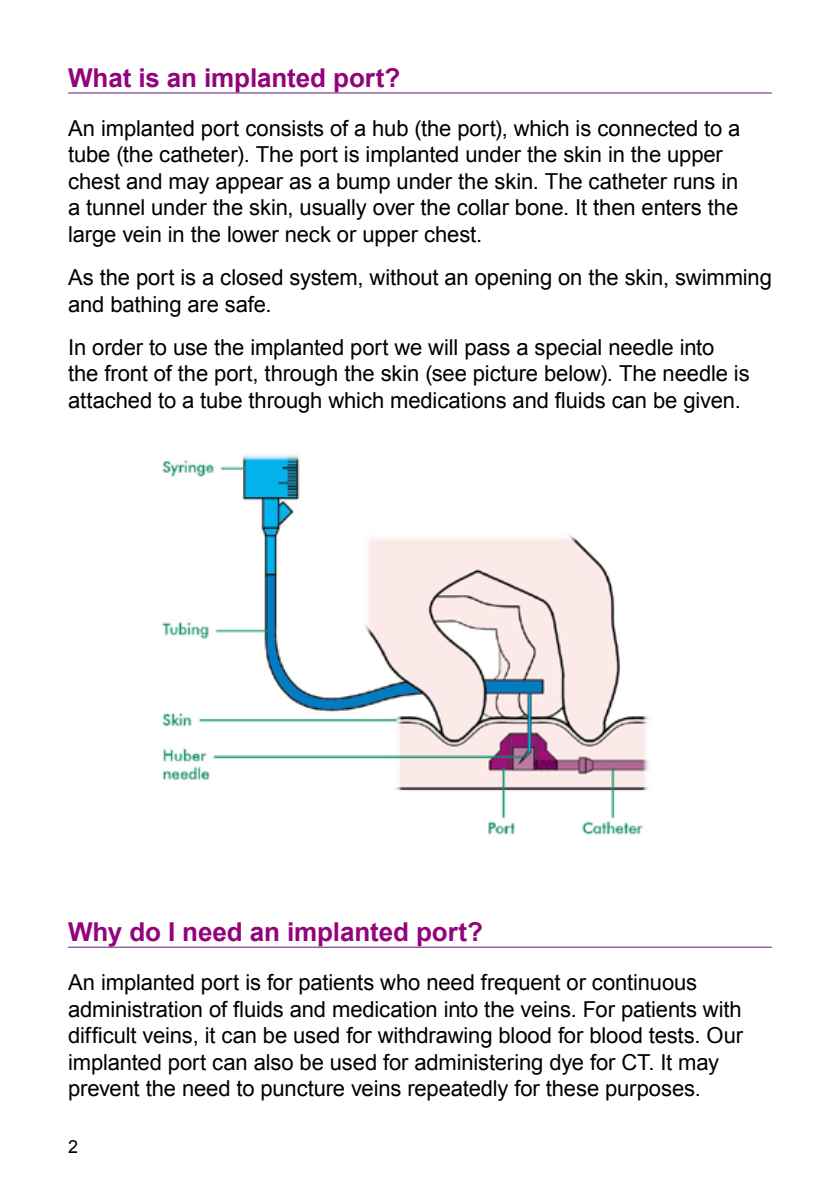
<style>
.page{position:relative;width:840px;height:1191px;background:#fff}
.page>*{position:absolute;margin:0;border:0;box-sizing:border-box;transform-origin:0 0}
.t1{font:700 26px "Arial";letter-spacing:-.005em;color:#92037c}
.t2{font:22px/26.4px "Arial";letter-spacing:-.005em;color:#000}
.t3{font:18px "Arial";color:#000}
</style>
<div class="page">
<hr style="left:68px;top:93px;width:703px;height:1px;background:#5b187d">
<hr style="left:68px;top:946px;width:703px;height:1px;background:#5b187d">
<img style="left:162px;top:454px;width:487px;height:381px">
<p class="t1" style="left:68px;top:61px;width:333px">What is an implanted port?</p>
<p class="t2" style="left:68px;top:115px;width:673px">An implanted port consists of a hub (the port), which is connected to a tube (the catheter). The port is implanted under the skin in the upper chest and may appear as a bump under the skin. The catheter runs in a tunnel under the skin, usually over the collar bone. It then enters the large vein in the lower neck or upper chest.</p>
<p class="t2" style="left:68px;top:264px;width:705px">As the port is a closed system, without an opening on the skin, swimming and bathing are safe.</p>
<p class="t2" style="left:68px;top:334px;width:682px">In order to use the implanted port we will pass a special needle into the front of the port, through the skin (see picture below). The needle is attached to a tube through which medications and fluids can be given.</p>
<p class="t1" style="left:68px;top:915px;width:416px">Why do I need an implanted port?</p>
<p class="t2" style="left:68px;top:969px;width:676px">An implanted port is for patients who need frequent or continuous administration of fluids and medication into the veins. For patients with difficult veins, it can be used for withdrawing blood for blood tests. Our implanted port can also be used for administering dye for CT. It may prevent the need to puncture veins repeatedly for these purposes.</p>
<p class="t3" style="left:68px;top:1135px;width:12px">2</p>
</div>
